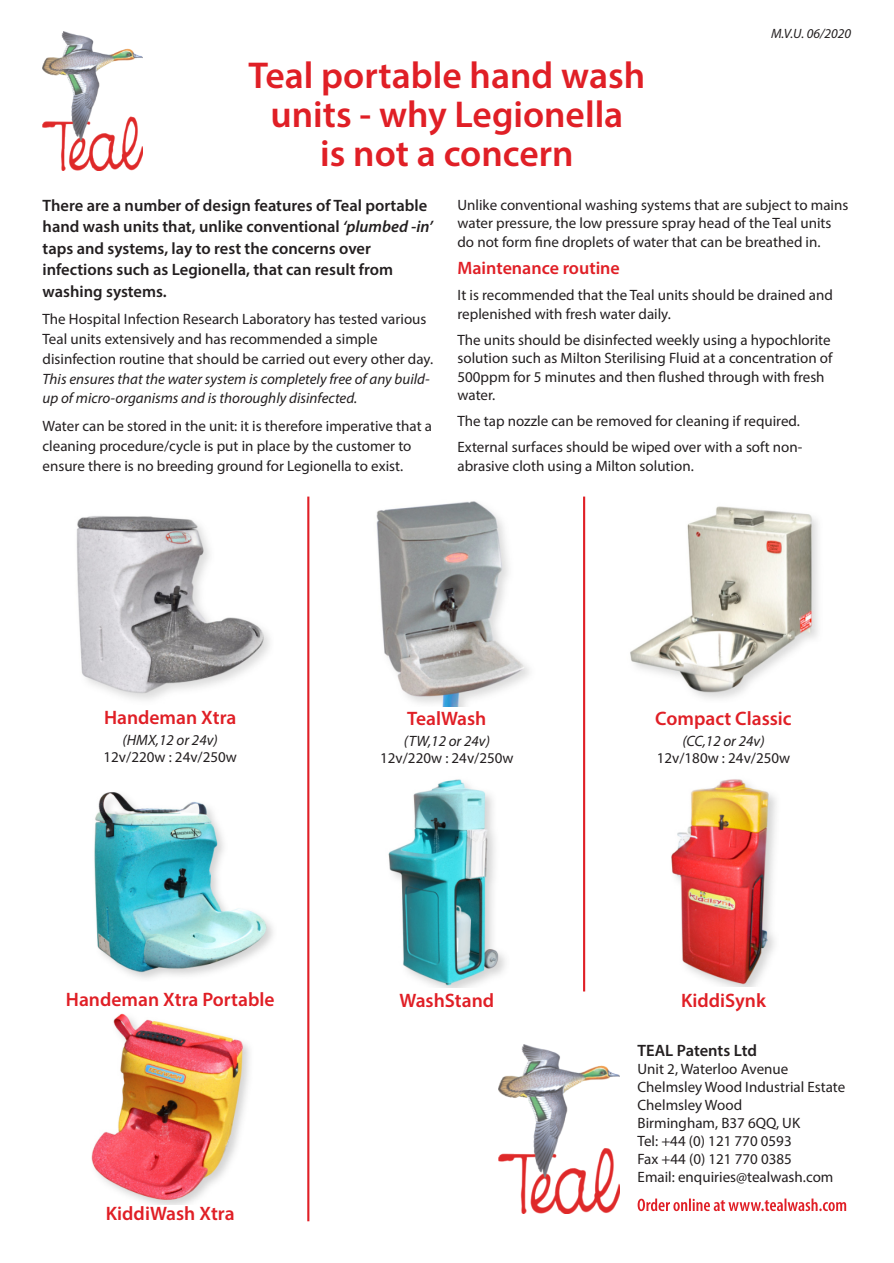
<style>
.page{position:relative;width:894px;height:1263px;background:#fff}
.page>*{position:absolute;margin:0;border:0;box-sizing:border-box;transform-origin:0 0}
.t1{font:600 37.5px/39px "Myriad Pro";color:#e01f26;text-align:center}
.t2{font:600 19.5px "Myriad Pro";color:#e01f26}
.t3{font:600 18px "Myriad Pro";color:#e01f26}
.t4{font:600 16.5px/21.3px "Myriad Pro";color:#231f20}
.t5{font:15px/18px "Myriad Pro";color:#231f20}
.t6{font:italic 15px/19.8px "Myriad Pro";color:#231f20}
.t7{font:italic 13.5px "Myriad Pro";color:#231f20}
.s1{font-style:italic}
</style>
<div class="page">
<img style="left:76px;top:516px;width:194px;height:184px">
<img style="left:376px;top:501px;width:154px;height:205px">
<img style="left:630px;top:506px;width:188px;height:193px">
<hr style="left:307px;top:497px;width:2px;height:724px;background:#e01f26">
<hr style="left:583px;top:497px;width:2px;height:494px;background:#e01f26">
<img style="left:43px;top:31px;width:100px;height:139px">
<img style="left:94px;top:792px;width:179px;height:186px">
<img style="left:388px;top:779px;width:117px;height:208px">
<img style="left:671px;top:779px;width:105px;height:207px">
<img style="left:91px;top:1013px;width:159px;height:192px">
<svg style="left:637px;top:1198px;width:208px;height:13px"></svg>
<img style="left:498px;top:1045px;width:121px;height:168px">
<h1 class="t1" style="left:248px;top:59px;width:398px">Teal portable hand wash units - why Legionella<br>is not a concern</h1>
<p class="t7" style="left:770px;top:28px;width:82px">M.V.U. 06/2020</p>
<p class="t4" style="left:43px;top:196px;width:391px">There are a number of design features of Teal portable hand wash units that, unlike conventional <span class="s1">‘plumbed -in’ </span>taps and systems, lay to rest the concerns over infections such as Legionella, that can result from washing systems.</p>
<p class="t5" style="left:43px;top:310px;width:392px;line-height:19.8px">The Hospital Infection Research Laboratory has tested various<br>Teal units extensively and has recommended a simple disinfection routine that should be carried out every other day.</p>
<p class="t6" style="left:43px;top:370px;width:388px">This ensures that the water system is completely free of any build&shy;up of micro-organisms and is thoroughly disinfected.</p>
<p class="t5" style="left:43px;top:417px;width:391px;line-height:19.8px">Water can be stored in the unit: it is therefore imperative that a cleaning procedure/cycle is put in place by the customer to ensure there is no breeding ground for Legionella to exist.</p>
<p class="t5" style="left:457px;top:197px;width:392px;line-height:18.5px">Unlike conventional washing systems that are subject to mains water pressure, the low pressure spray head of the Teal units do not form fine droplets of water that can be breathed in.</p>
<p class="t3" style="left:457px;top:261px;width:164px">Maintenance routine</p>
<p class="t5" style="left:457px;top:287px;width:376px;line-height:18.5px">It is recommended that the Teal units should be drained and replenished with fresh water daily.</p>
<p class="t5" style="left:457px;top:332px;width:376px;line-height:18.5px">The units should be disinfected weekly using a hypochlorite solution such as Milton Sterilising Fluid at a concentration of 500ppm for 5 minutes and then flushed through with fresh water.</p>
<p class="t5" style="left:457px;top:409px;width:346px;line-height:26px">The tap nozzle can be removed for cleaning if required.<br>External surfaces should be wiped over with a soft non-</p>
<p class="t5" style="left:457px;top:458px;width:238px">abrasive cloth using a Milton solution.</p>
<h2 class="t2" style="left:104px;top:710px;width:134px">Handeman Xtra</h2>
<p class="t6" style="left:123px;top:732px;width:97px">(HMX,12 or 24v)</p>
<p class="t5" style="left:103px;top:749px;width:135px">12v/220w : 24v/250w</p>
<h2 class="t2" style="left:407px;top:711px;width:81px">TealWash</h2>
<p class="t6" style="left:403px;top:732px;width:88px">(TW,12 or 24v)</p>
<p class="t5" style="left:380px;top:750px;width:135px">12v/220w : 24v/250w</p>
<h2 class="t2" style="left:655px;top:711px;width:138px">Compact Classic</h2>
<p class="t6" style="left:682px;top:732px;width:84px">(CC,12 or 24v)</p>
<p class="t5" style="left:656px;top:750px;width:135px">12v/180w : 24v/250w</p>
<h2 class="t2" style="left:66px;top:992px;width:210px">Handeman Xtra Portable</h2>
<h2 class="t2" style="left:399px;top:993px;width:96px">WashStand</h2>
<h2 class="t2" style="left:680px;top:993px;width:86px">KiddiSynk</h2>
<h2 class="t2" style="left:106px;top:1205px;width:130px">KiddiWash Xtra</h2>
<p class="t4" style="left:637px;top:1042px;width:121px">TEAL Patents Ltd</p>
<p class="t5" style="left:637px;top:1062px;width:209px">Unit 2, Waterloo Avenue<br>Chelmsley Wood Industrial Estate<br>Chelmsley Wood<br>Birmingham, B37 6QQ, UK<br>Tel: +44 (0) 121 770 0593<br>Fax +44 (0) 121 770 0385<br>Email: enquiries@tealwash.com</p>
</div>
